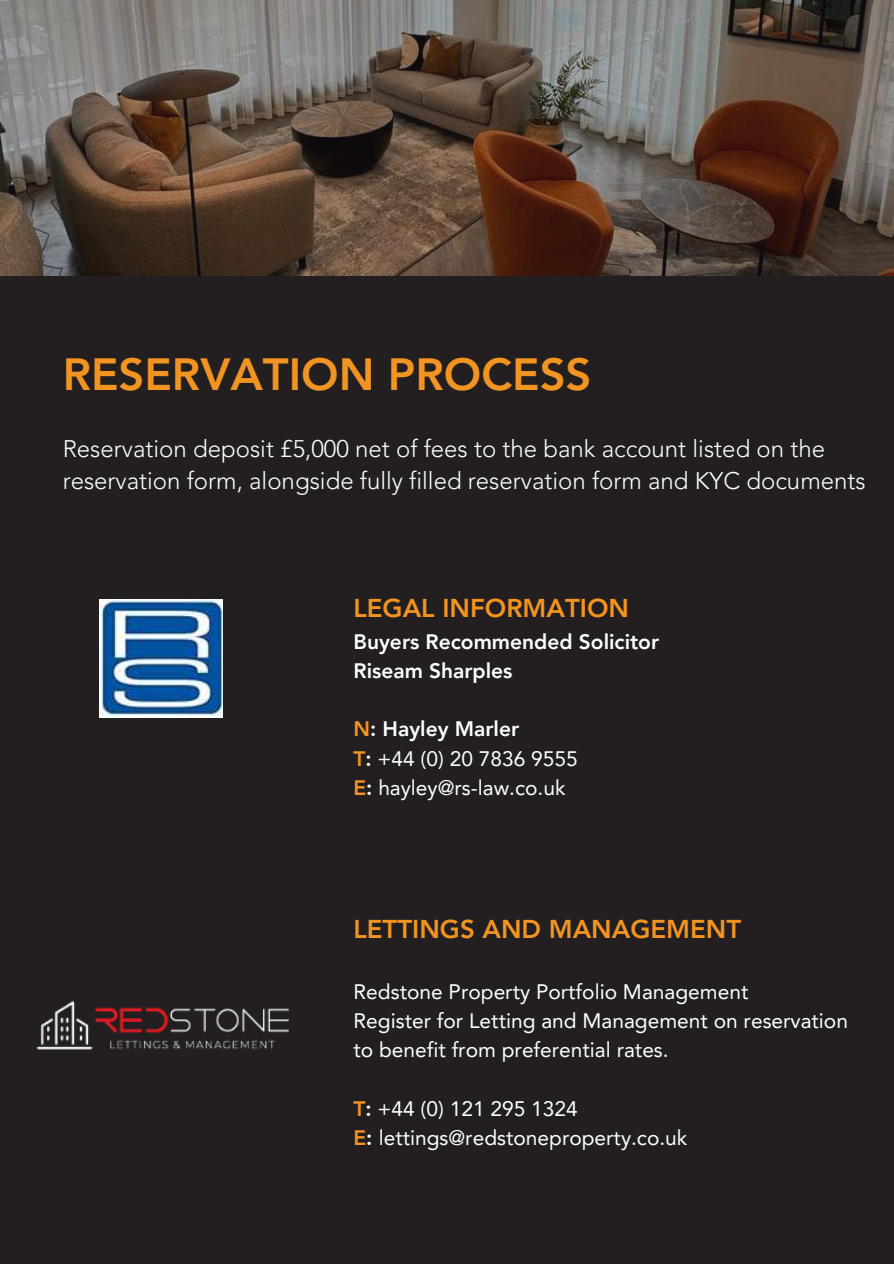
<style>
.page{position:relative;width:894px;height:1264px;background:#fff}
.page>*{position:absolute;margin:0;border:0;box-sizing:border-box;transform-origin:0 0}
.t1{font:800 45px "Avenir LT Pro";color:#f29421}
.t2{font:800 25.8px "Avenir LT Pro";color:#f29421}
.t3{font:800 25.8px "Avenir LT Pro";color:#f39420}
.t4{font:300 24px/32.7px "Avenir LT Pro";color:#fff}
.t5{font:21px/29.2px "Avenir LT Pro";color:#fff}
.t6{font:800 21px/29.2px "Avenir LT Pro";color:#fff}
.s1{font-weight:800;color:#f39420}
.s2{font-weight:800}
.s3{font-weight:800;color:#f29421}
</style>
<div class="page">
<div style="left:0;top:0;width:893px;height:1263px;background:#231f20"></div>
<img style="left:36px;top:1000px;width:253px;height:50px">
<img style="left:100px;top:599px;width:122px;height:118px">
<img style="left:0;top:0;width:893px;height:276px">
<h1 class="t1" style="left:63px;top:356px;width:530px">RESERVATION PROCESS</h1>
<p class="t4" style="left:63px;top:434px;width:804px">Reservation deposit £5,000 net of fees to the bank account listed on the reservation form, alongside fully filled reservation form and KYC documents</p>
<p class="t3" style="left:353px;top:597px;width:277px">LEGAL INFORMATION</p>
<p class="t6" style="left:353px;top:628px;width:307px">Buyers Recommended Solicitor<br>Riseam Sharples</p>
<p class="t5" style="left:353px;top:716px;width:226px"><span class="s1">N</span><span class="s2">: Hayley Marler<br></span><span class="s1">T</span><span class="s2">:</span> +44 (0) 20 7836 9555<br><span class="s1">E</span><span class="s2">:</span> hayley@rs-law.co.uk</p>
<p class="t2" style="left:353px;top:918px;width:389px">LETTINGS AND MANAGEMENT</p>
<p class="t5" style="left:353px;top:978px;width:496px">Redstone Property Portfolio Management<br>Register for Letting and Management on reservation to benefit from preferential rates.</p>
<p class="t5" style="left:353px;top:1095px;width:335px"><span class="s3">T</span><span class="s2">:</span> +44 (0) 121 295 1324<br><span class="s3">E</span><span class="s2">:</span> lettings@redstoneproperty.co.uk</p>
</div>
